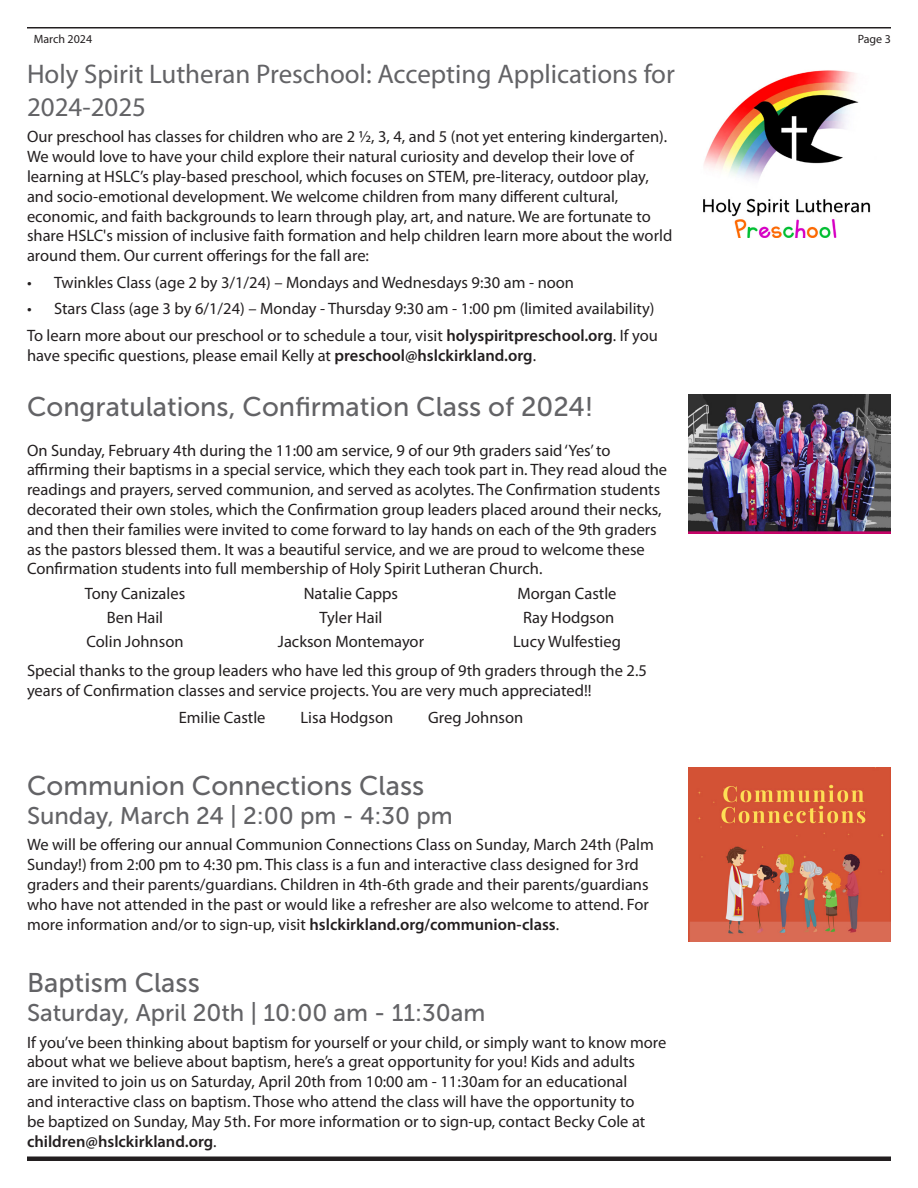
<style>
.page{position:relative;width:918px;height:1188px;background:#fff}
.page>*{position:absolute;margin:0;border:0;box-sizing:border-box;transform-origin:0 0}
.t1{font:27px "Museo Sans 500";color:#636366}
.t2{font:27px/32.4px "Myriad Pro";color:#636366}
.t3{font:24px "Museo Sans 500";color:#636366}
.t4{font:16.5px/19.8px "Myriad Pro";color:#231f20}
.t5{font:12px "Myriad Pro";color:#231f20}
.s1{font-weight:600}
</style>
<div class="page">
<hr style="left:27px;top:27px;width:864px;height:1px;background:#231f20">
<div style="left:27px;top:1156px;width:864px;height:5px;background:#231f20"></div>
<img style="left:703px;top:70px;width:168px;height:168px">
<img style="left:688px;top:395px;width:203px;height:138px">
<img style="left:688px;top:767px;width:203px;height:175px">
<p class="t5" style="left:34px;top:31px;width:60px">March 2024</p>
<p class="t5" style="left:858px;top:31px;width:35px">Page 3</p>
<p class="t2" style="left:27px;top:58px;width:649px">Holy Spirit Lutheran Preschool: Accepting Applications for<br>2024-2025</p>
<p class="t4" style="left:27px;top:127px;width:647px">Our preschool has classes for children who are 2 ½, 3, 4, and 5 (not yet entering kindergarten).<br>We would love to have your child explore their natural curiosity and develop their love of learning at HSLC’s play-based preschool, which focuses on STEM, pre-literacy, outdoor play, and socio-emotional development. We welcome children from many different cultural, economic, and faith backgrounds to learn through play, art, and nature. We are fortunate to share HSLC's mission of inclusive faith formation and help children learn more about the world around them. Our current offerings for the fall are:</p>
<p class="t4" style="left:27px;top:272px;width:549px">• Twinkles Class (age 2 by 3/1/24) – Mondays and Wednesdays 9:30 am - noon</p>
<p class="t4" style="left:27px;top:299px;width:629px">• Stars Class (age 3 by 6/1/24) – Monday - Thursday 9:30 am - 1:00 pm (limited availability)</p>
<p class="t4" style="left:27px;top:325px;width:632px">To learn more about our preschool or to schedule a tour, visit <span class="s1">holyspiritpreschool.org</span>. If you have specific questions, please email Kelly at <span class="s1">preschool@hslckirkland.org</span>.</p>
<p class="t1" style="left:27px;top:392px;width:568px">Congratulations, Confirmation Class of 2024!</p>
<p class="t4" style="left:27px;top:440px;width:642px">On Sunday, February 4th during the 11:00 am service, 9 of our 9th graders said ‘Yes’ to affirming their baptisms in a special service, which they each took part in. They read aloud the readings and prayers, served communion, and served as acolytes. The Confirmation students decorated their own stoles, which the Confirmation group leaders placed around their necks, and then their families were invited to come forward to lay hands on each of the 9th graders as the pastors blessed them. It was a beautiful service, and we are proud to welcome these Confirmation students into full membership of Holy Spirit Lutheran Church.</p>
<p class="t4" style="left:85px;top:583px;width:102px">Tony Canizales</p>
<p class="t4" style="left:304px;top:583px;width:96px">Natalie Capps</p>
<p class="t4" style="left:517px;top:583px;width:101px">Morgan Castle</p>
<p class="t4" style="left:107px;top:607px;width:58px">Ben Hail</p>
<p class="t4" style="left:320px;top:607px;width:64px">Tyler Hail</p>
<p class="t4" style="left:523px;top:607px;width:93px">Ray Hodgson</p>
<p class="t4" style="left:86px;top:632px;width:99px">Colin Johnson</p>
<p class="t4" style="left:278px;top:632px;width:148px">Jackson Montemayor</p>
<p class="t4" style="left:513px;top:632px;width:109px">Lucy Wulfestieg</p>
<p class="t4" style="left:27px;top:661px;width:621px">Special thanks to the group leaders who have led this group of 9th graders through the 2.5 years of Confirmation classes and service projects. You are very much appreciated!!</p>
<p class="t4" style="left:179px;top:707px;width:88px">Emilie Castle</p>
<p class="t4" style="left:301px;top:707px;width:94px">Lisa Hodgson</p>
<p class="t4" style="left:428px;top:707px;width:97px">Greg Johnson</p>
<p class="t1" style="left:27px;top:771px;width:399px">Communion Connections Class</p>
<p class="t3" style="left:27px;top:802px;width:427px">Sunday, March 24 | 2:00 pm - 4:30 pm</p>
<p class="t4" style="left:27px;top:835px;width:628px">We will be offering our annual Communion Connections Class on Sunday, March 24th (Palm Sunday!) from 2:00 pm to 4:30 pm. This class is a fun and interactive class designed for 3rd graders and their parents/guardians. Children in 4th-6th grade and their parents/guardians who have not attended in the past or would like a refresher are also welcome to attend. For more information and/or to sign-up, visit <span class="s1">hslckirkland.org/communion-class</span>.</p>
<p class="t1" style="left:27px;top:968px;width:174px">Baptism Class</p>
<p class="t3" style="left:27px;top:1000px;width:460px">Saturday, April 20th | 10:00 am - 11:30am</p>
<p class="t4" style="left:27px;top:1032px;width:641px">If you’ve been thinking about baptism for yourself or your child, or simply want to know more about what we believe about baptism, here’s a great opportunity for you! Kids and adults<br>are invited to join us on Saturday, April 20th from 10:00 am - 11:30am for an educational<br>and interactive class on baptism. Those who attend the class will have the opportunity to<br>be baptized on Sunday, May 5th. For more information or to sign-up, contact Becky Cole at <span class="s1">children@hslckirkland.org</span>.</p>
</div>
